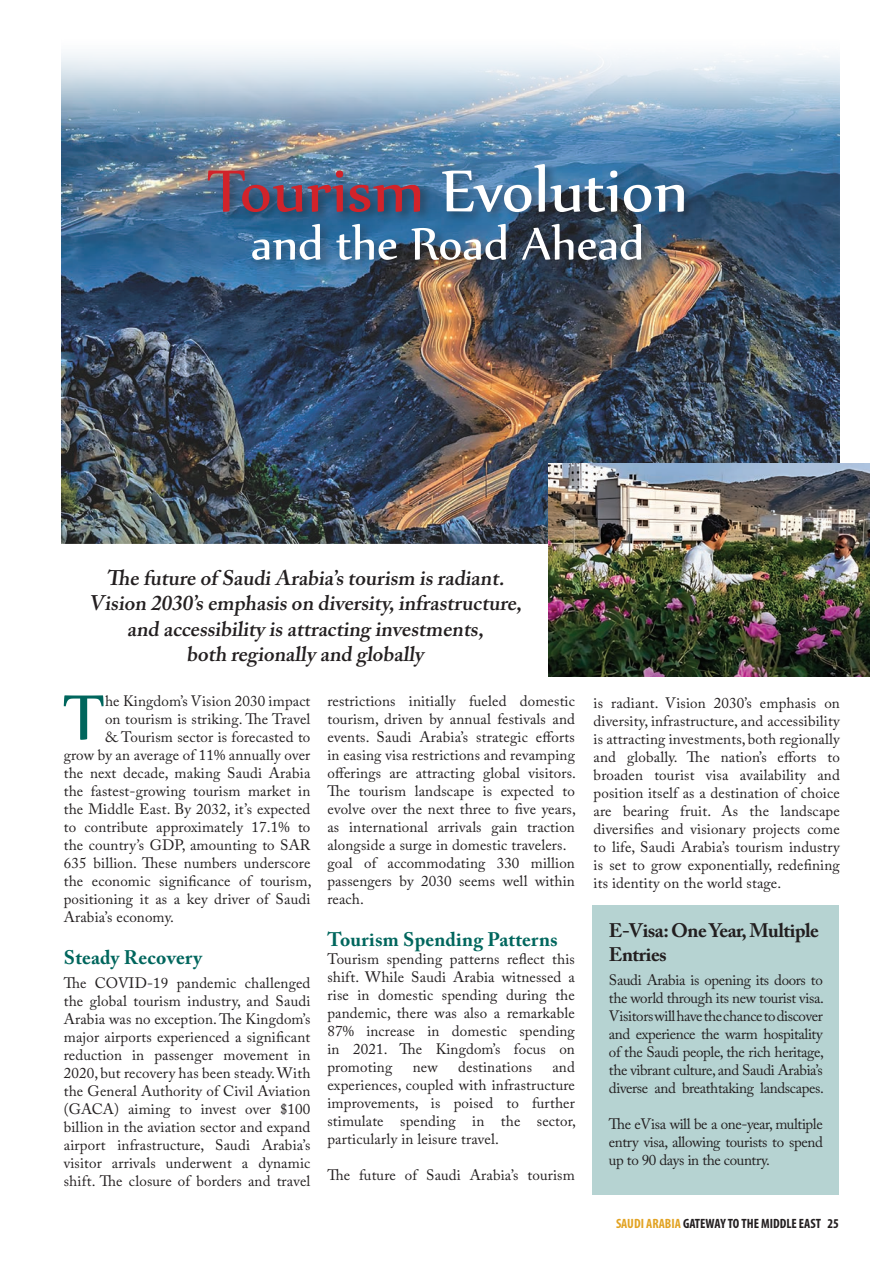
<style>
.page{position:relative;width:893px;height:1263px;background:#fff}
.page>*{position:absolute;margin:0;border:0;box-sizing:border-box;transform-origin:0 0}
.t1{font:77.4px "Nyala";color:#00665d}
.t2{font:72px "Nyala";color:#fff}
.t3{font:54px "Nyala";color:#fff}
.t4{font:600 21px/25.2px "Adobe Caslon Pro";color:#231f20;text-align:center}
.t5{font:700 19.5px "Adobe Caslon Pro";letter-spacing:.01em;color:#00665d}
.t6{font:700 19.5px/23.4px "Adobe Caslon Pro";letter-spacing:-.025em;color:#231f20}
.t7{font:15px/18px "Adobe Caslon Pro";letter-spacing:.01em;color:#231f20;text-align:justify}
.t8{font:700 condensed 13.5px "Myriad Pro";color:#231f20}
.s1{color:#d1232a}
.s2{color:#e2a323}
</style>
<div class="page">
<img style="left:61px;top:53px;width:779px;height:490px">
<img style="left:548px;top:463px;width:322px;height:213px">
<div style="left:204px;top:161px;width:492px;height:111px;background:#231f20;opacity:.45"></div>
<div style="left:592px;top:906px;width:246px;height:289px;background:#b6d3d2"></div>
<h2 class="t2" style="left:207px;top:147px;width:482px"><span class="s1">Tourism</span> Evolution</h2>
<h3 class="t3" style="left:251px;top:211px;width:395px">and the Road Ahead</h3>
<h3 class="t4" style="left:89px;top:565px;width:438px">The future of SaudiArabia’stourism isradiant.<br>Vision 2030’semphasison diversity,infrastructure, and accessibility isattracting investments,<br>both regionally and globally</h3>
<h1 class="t1" style="left:63px;top:670px;width:43px">T</h1>
<p class="t7" style="left:105px;top:692px;width:207px">he Kingdom’s Vision 2030 impact</p>
<p class="t7" style="left:105px;top:710px;width:207px">on tourism is striking. The Travel</p>
<p class="t7" style="left:105px;top:728px;width:207px">&amp; Tourism sector is forecasted to</p>
<p class="t7" style="left:64px;top:746px;width:248px">grow by an average of 11% annually over</p>
<p class="t7" style="left:64px;top:764px;width:248px">the next decade, making Saudi Arabia</p>
<p class="t7" style="left:64px;top:782px;width:248px">the fastest-growing tourism market in</p>
<p class="t7" style="left:64px;top:800px;width:248px">the Middle East. By 2032, it’s expected</p>
<p class="t7" style="left:64px;top:818px;width:248px">to contribute approximately 17.1% to</p>
<p class="t7" style="left:64px;top:836px;width:248px">the country’s GDP, amounting to SAR</p>
<p class="t7" style="left:64px;top:854px;width:248px">635 billion. These numbers underscore</p>
<p class="t7" style="left:64px;top:872px;width:249px">the economic significance of tourism,</p>
<p class="t7" style="left:64px;top:890px;width:248px">positioning it as a key driver of Saudi</p>
<p class="t7" style="left:64px;top:908px;width:112px">Arabia’s economy.</p>
<h3 class="t5" style="left:64px;top:945px;width:140px">Steady Recovery</h3>
<p class="t7" style="left:64px;top:973px;width:248px">The COVID-19 pandemic challenged the global tourism industry, and Saudi Arabia was no exception. The Kingdom’s major airports experienced a significant reduction in passenger movement in 2020, but recovery has been steady. With the General Authority of Civil Aviation (GACA) aiming to invest over $100 billion in the aviation sector and expand airport infrastructure, Saudi Arabia’s visitor arrivals underwent a dynamic shift. The closure of borders and travel</p>
<p class="t7" style="left:327px;top:692px;width:250px;text-align:left">restrictions initially fueled domestic tourism, driven by annual festivals and events. Saudi Arabia’s strategic efforts in easing visa restrictions and revamping offerings are attracting global visitors.<br>The tourism landscape is expected to evolve over the next three to five years, as international arrivals gain traction alongside a surge in domestic travelers. goal of accommodating 330 million passengers by 2030 seems well within reach.</p>
<h3 class="t5" style="left:327px;top:927px;width:232px">Tourism Spending Patterns</h3>
<p class="t7" style="left:327px;top:949px;width:249px">Tourism spending patterns reflect this shift. While Saudi Arabia witnessed a rise in domestic spending during the pandemic, there was also a remarkable 87% increase in domestic spending in 2021. The Kingdom’s focus on promoting</p>
<p class="t7" style="left:327px;top:1057px;width:250px;text-indent:225px">and experiences, coupled with infrastructure improvements, is poised to further stimulate spending in the sector, particularly in leisure travel.</p>
<p class="t7" style="left:327px;top:1165px;width:249px">The future of Saudi Arabia’s tourism</p>
<p class="t7" style="left:413px;top:1057px;width:27px">new</p>
<p class="t7" style="left:458px;top:1057px;width:75px">destinations</p>
<p class="t7" style="left:594px;top:694px;width:248px">is radiant. Vision 2030’s emphasis on diversity, infrastructure, and accessibility is attracting investments, both regionally and globally. The nation’s efforts to broaden tourist visa availability and position itself as a destination of choice are bearing fruit. As the landscape diversifies and visionary projects come to life, Saudi Arabia’s tourism industry is set to grow exponentially, redefining its identity on the world stage.</p>
<h3 class="t6" style="left:609px;top:919px;width:212px">E-Visa: One Year, Multiple<br>Entries</h3>
<p class="t7" style="left:609px;top:970px;width:216px">Saudi Arabia is opening its doors to the world through its new tourist visa.<br>Visitors will have the chance to discover and experience the warm hospitality of the Saudi people, the rich heritage, the vibrant culture, and Saudi Arabia’s diverse and breathtaking landscapes.</p>
<p class="t7" style="left:609px;top:1114px;width:215px">The eVisa will be a one-year, multiple entry visa, allowing tourists to spend up to 90 days in the country.</p>
<p class="t8" style="left:616px;top:1214px;width:224px"><span class="s2">SAUDI ARABIA</span> GATEWAY TO THE MIDDLE EAST 25</p>
</div>
